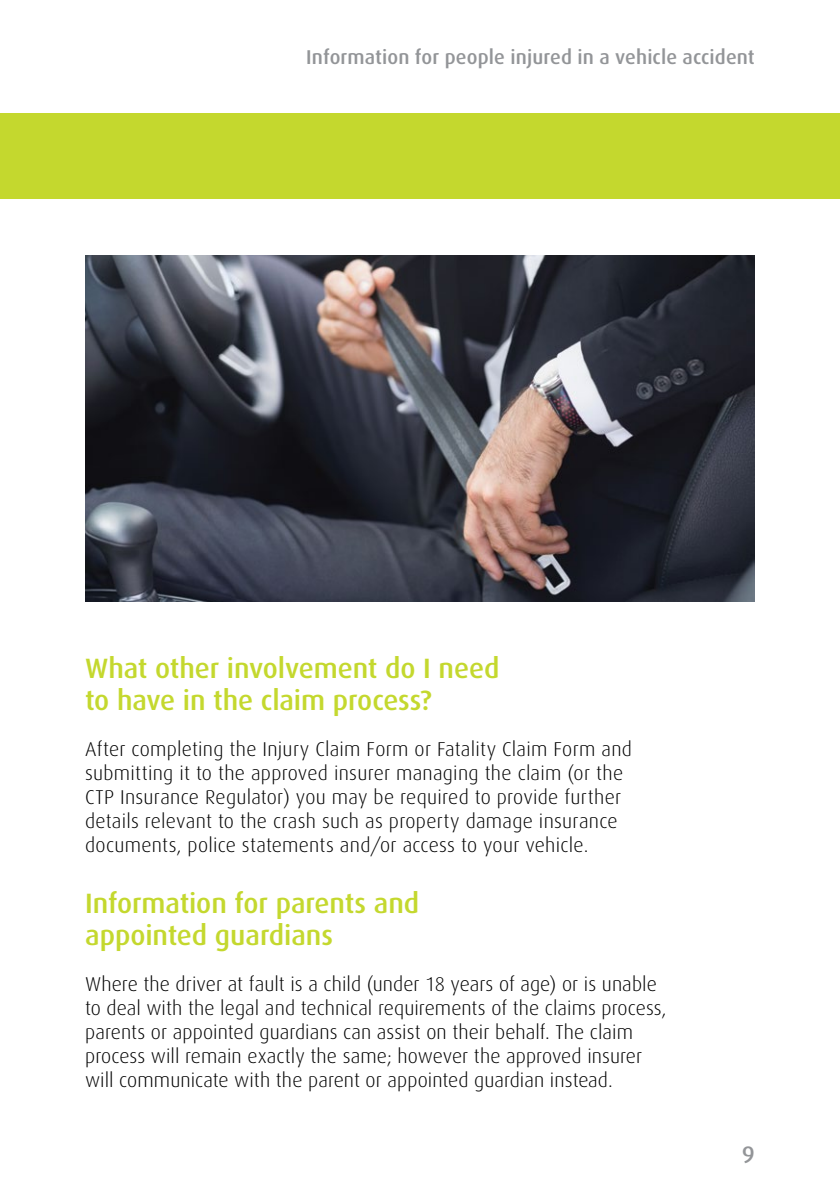
<style>
.page{position:relative;width:840px;height:1191px;background:#fff}
.page>*{position:absolute;margin:0;border:0;box-sizing:border-box;transform-origin:0 0}
.t1{font:500 28px/32px "Dax";letter-spacing:-.005em;color:#c4d82e}
.t2{font:500 24px "Dax";color:#939598}
.t3{font:300 20px/24px "Dax";letter-spacing:.005em;color:#000}
.t4{font:500 20px "Dax";letter-spacing:.005em;color:#939598}
</style>
<div class="page">
<div style="left:0;top:113px;width:839px;height:85px;background:#c4d82e"></div>
<img style="left:85px;top:255px;width:669px;height:346px">
<p class="t4" style="left:306px;top:45px;width:450px">Information for people injured in a vehicle accident</p>
<h1 class="t1" style="left:85px;top:652px;width:415px">What other involvement do I need to have in the claim process?</h1>
<p class="t3" style="left:85px;top:737px;width:548px">After completing the Injury Claim Form or Fatality Claim Form and submitting it to the approved insurer managing the claim (or the CTP Insurance Regulator) you may be required to provide further details relevant to the crash such as property damage insurance documents, police statements and/or access to your vehicle.</p>
<h1 class="t1" style="left:85px;top:887px;width:335px">Information for parents and appointed guardians</h1>
<p class="t3" style="left:85px;top:972px;width:582px">Where the driver at fault is a child (under 18 years of age) or is unable to deal with the legal and technical requirements of the claims process, parents or appointed guardians can assist on their behalf. The claim process will remain exactly the same; however the approved insurer will communicate with the parent or appointed guardian instead.</p>
<p class="t2" style="left:741px;top:1140px;width:15px">9</p>
</div>
